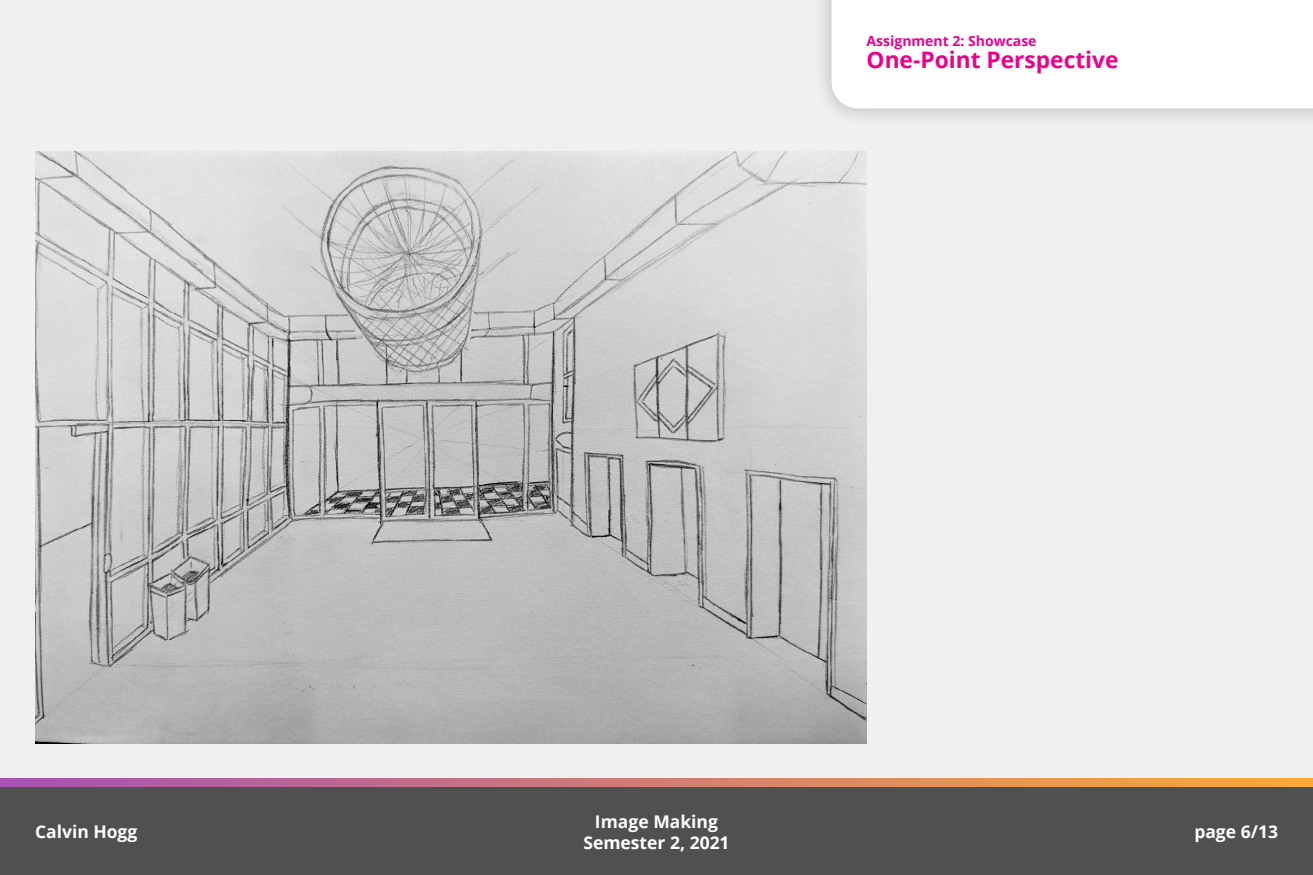
<style>
.page{position:relative;width:1313px;height:875px;background:#fff}
.page>*{position:absolute;margin:0;border:0;box-sizing:border-box;transform-origin:0 0}
.t1{font:700 22.75px "Open Sans";color:#ec008c}
.t2{font:700 17.5px/21px "Open Sans";color:#fff;text-align:center}
.t3{font:700 14px "Open Sans";color:#ec008c}
</style>
<div class="page">
<div style="left:0;top:0;width:1312px;height:779px;background:#f0f0f0"></div>
<div style="left:812px;top:0;width:500px;height:128px;background:#000;opacity:.25"></div>
<svg style="left:831px;top:0;width:481px;height:108px"></svg>
<svg style="left:0;top:779px;width:1312px;height:9px"></svg>
<div style="left:0;top:788px;width:1312px;height:87px;background:#505050"></div>
<img style="left:35px;top:151px;width:831px;height:593px">
<p class="t3" style="left:866px;top:31px;width:171px">Assignment 2: Showcase</p>
<p class="t1" style="left:866px;top:44px;width:253px">One-Point Perspective</p>
<p class="t2" style="left:583px;top:810px;width:148px">Image Making<br>Semester 2, 2021</p>
<p class="t2" style="left:35px;top:821px;width:104px">Calvin Hogg</p>
<p class="t2" style="left:1194px;top:821px;width:85px">page 6/13</p>
</div>
